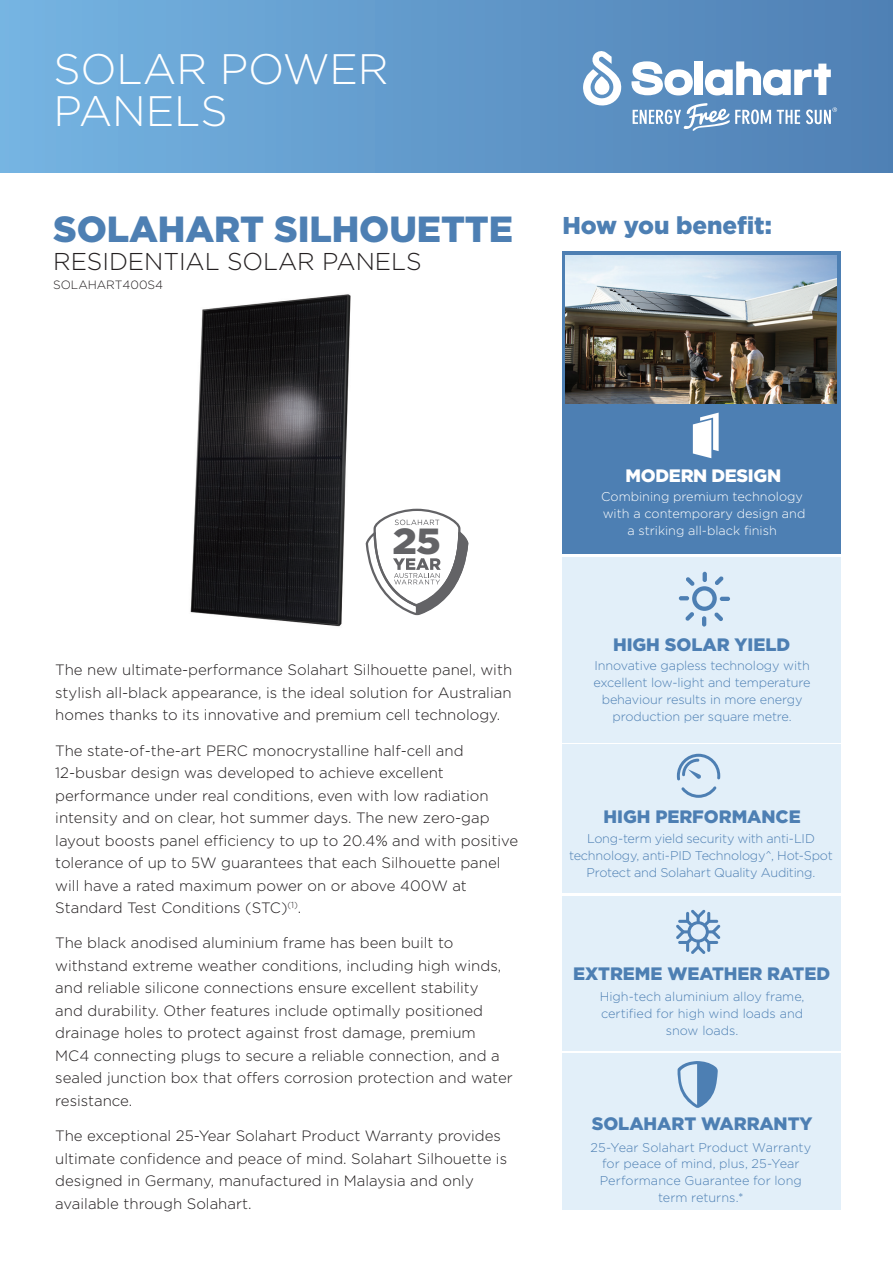
<style>
.page{position:relative;width:893px;height:1263px;background:#fff}
.page>*{position:absolute;margin:0;border:0;box-sizing:border-box;transform-origin:0 0}
.t1{font:300 42.6px/42px "Gotham";letter-spacing:-.005em;color:#fff}
.t2{font:900 36.3px "Gotham";letter-spacing:-.005em;color:#4d7fb3}
.t3{font:900 36.3px "Gotham";color:#636366;scale:1.08 1}
.t4{font:300 24.3px "Gotham";letter-spacing:-.005em;color:#231f20}
.t5{font:900 24.3px "Gotham";letter-spacing:-.005em;color:#4d7fb3}
.t6{font:900 18px "Gotham";letter-spacing:-.005em;color:#4d7fb3}
.t7{font:900 18px "Gotham";letter-spacing:-.02em;color:#fff}
.t8{font:300 15px/22.5px "Gotham";color:#1f1b1c}
.t9{font:300 12.75px/17px "Gotham";letter-spacing:-.01em;color:#4d7fb3;text-align:center}
.t10{font:300 12.75px/17px "Gotham";color:#fff;text-align:center}
.t11{font:300 12px "Gotham";letter-spacing:-.005em;color:#231f20}
</style>
<div class="page">
<img style="left:190px;top:294px;width:176px;height:333px">
<div style="left:562px;top:557px;width:279px;height:185px;background:#e2eff9"></div>
<div style="left:562px;top:896px;width:279px;height:154px;background:#e2eff9"></div>
<div style="left:0;top:0;width:893px;height:172px;background:linear-gradient(to right,#75b4e2,#4f7fb4)"></div>
<svg style="left:633px;top:103px;width:138px;height:28px"></svg>
<svg style="left:777px;top:110px;width:23px;height:14px"></svg>
<svg style="left:806px;top:107px;width:31px;height:17px"></svg>
<svg style="left:582px;top:50px;width:40px;height:56px"></svg>
<svg style="left:631px;top:61px;width:62px;height:34px"></svg>
<div style="left:695px;top:61px;width:8px;height:34px;background:#fff"></div>
<svg style="left:705px;top:61px;width:126px;height:34px"></svg>
<div style="left:562px;top:252px;width:279px;height:302px;background:#4d7fb3"></div>
<div style="left:562px;top:745px;width:279px;height:148px;background:#e2eff9"></div>
<div style="left:562px;top:1053px;width:279px;height:157px;background:#e2eff9"></div>
<img style="left:566px;top:255px;width:271px;height:148px">
<svg style="left:677px;top:1061px;width:41px;height:47px"></svg>
<svg style="left:703px;top:572px;width:4px;height:10px"></svg>
<hr style="left:720px;top:597px;width:10px;height:4px;background:#4d7fb3;border-radius:2px">
<hr style="left:702px;top:616px;width:4px;height:10px;background:#4d7fb3;border-radius:2px">
<svg style="left:679px;top:596px;width:10px;height:4px"></svg>
<svg style="left:685px;top:576px;width:39px;height:45px"></svg>
<svg style="left:681px;top:786px;width:35px;height:12px"></svg>
<svg style="left:677px;top:754px;width:43px;height:26px"></svg>
<svg style="left:676px;top:910px;width:44px;height:44px"></svg>
<svg style="left:693px;top:413px;width:26px;height:45px"></svg>
<svg style="left:366px;top:509px;width:102px;height:106px"></svg>
<h1 class="t1" style="left:53px;top:47px;width:337px">SOLAR POWER<br>PANELS</h1>
<h2 class="t2" style="left:53px;top:204px;width:461px">SOLAHART SILHOUETTE</h2>
<h3 class="t4" style="left:53px;top:246px;width:370px">RESIDENTIAL SOLAR PANELS</h3>
<p class="t11" style="left:53px;top:277px;width:111px">SOLAHART400S4</p>
<h3 class="t5" style="left:562px;top:209px;width:211px">How you benefit:</h3>
<h2 class="t3" style="left:392px;top:517px;width:46px">25</h2>
<p class="t8" style="left:55px;top:658px;width:458px;text-align:justify">The new ultimate-performance Solahart Silhouette panel, with stylish all-black appearance, is the ideal solution for Australian homes thanks to its innovative and premium cell technology.</p>
<p class="t8" style="left:55px;top:739px;width:465px">The state-of-the-art PERC monocrystalline half-cell and 12-busbar design was developed to achieve excellent performance under real conditions, even with low radiation intensity and on clear, hot summer days. The new zero-gap layout boosts panel efficiency to up to 20.4% and with positive tolerance of up to 5W guarantees that each Silhouette panel will have a rated maximum power on or above 400W at Standard Test Conditions (STC)<sup>(1)</sup>.</p>
<p class="t8" style="left:55px;top:931px;width:459px">The black anodised aluminium frame has been built to withstand extreme weather conditions, including high winds, and reliable silicone connections ensure excellent stability<br>and durability. Other features include optimally positioned drainage holes to protect against frost damage, premium MC4 connecting plugs to secure a reliable connection, and a sealed junction box that offers corrosion protection and water resistance.</p>
<p class="t8" style="left:55px;top:1124px;width:453px">The exceptional 25-Year Solahart Product Warranty provides ultimate confidence and peace of mind. Solahart Silhouette is designed in Germany, manufactured in Malaysia and only available through Solahart.</p>
<p class="t7" style="left:626px;top:463px;width:157px">MODERN DESIGN</p>
<p class="t10" style="left:601px;top:488px;width:206px">Combining premium technology with a contemporary design and a striking all-black finish</p>
<p class="t6" style="left:613px;top:632px;width:179px">HIGH SOLAR YIELD</p>
<p class="t9" style="left:594px;top:657px;width:219px">Innovative gapless technology with excellent low-light and temperature behaviour results in more energy production per square metre.</p>
<p class="t6" style="left:603px;top:804px;width:199px">HIGH PERFORMANCE</p>
<p class="t9" style="left:569px;top:830px;width:265px">Long-term yield security with anti-LID technology, anti-PID Technology^, Hot-Spot<br>Protect and Solahart Quality Auditing.</p>
<p class="t6" style="left:573px;top:961px;width:259px">EXTREME WEATHER RATED</p>
<p class="t9" style="left:600px;top:988px;width:206px">High-tech aluminium alloy frame, certified for high wind loads and snow loads.</p>
<p class="t6" style="left:592px;top:1111px;width:222px">SOLAHART WARRANTY</p>
<p class="t9" style="left:591px;top:1138px;width:222px">25-Year Solahart Product Warranty for peace of mind, plus, 25-Year<br>Performance Guarantee for long term returns.*</p>
</div>
